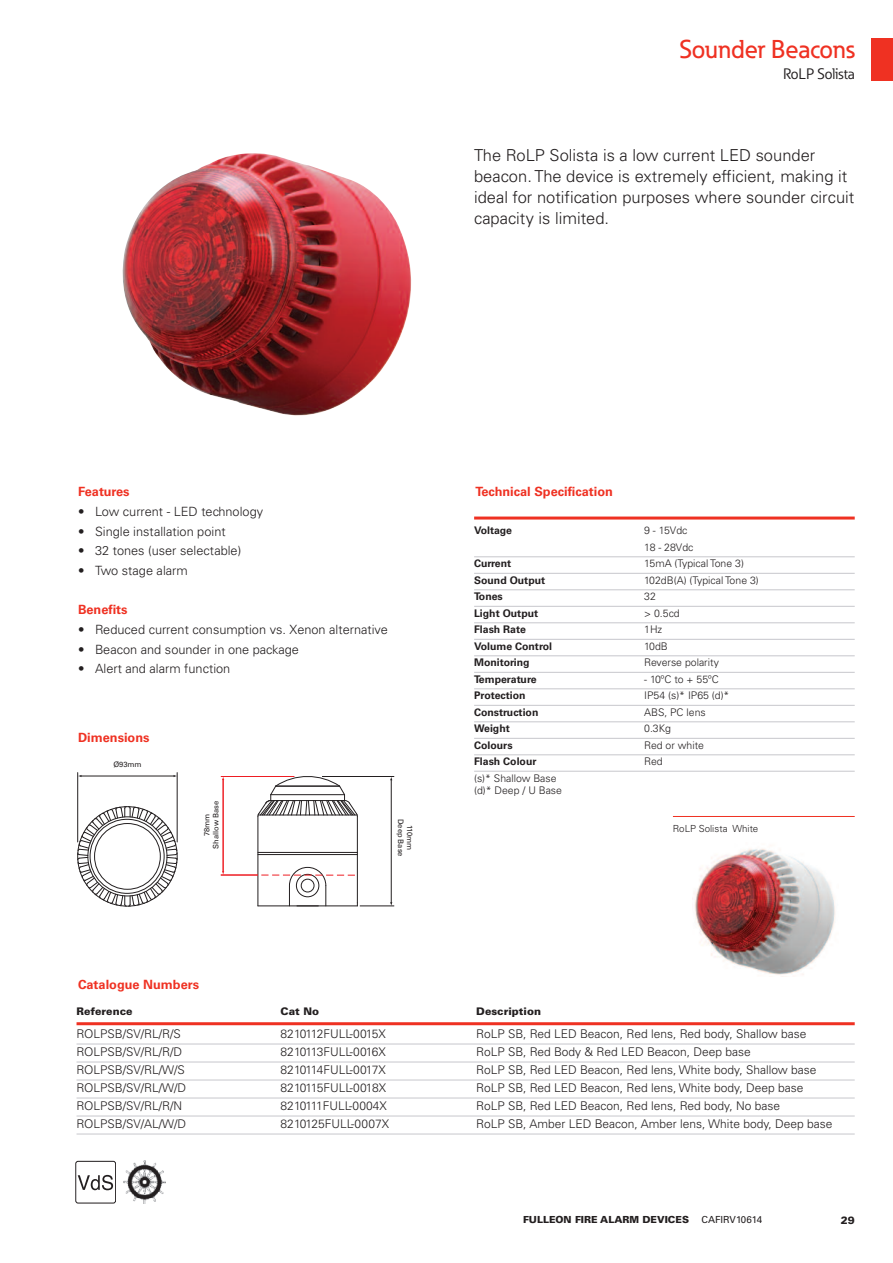
<style>
.page{position:relative;width:893px;height:1263px;background:#fff}
.page>*{position:absolute;margin:0;border:0;box-sizing:border-box;transform-origin:0 0}
.t1{font:500 25.5px "Eaton";color:#ef3122}
.t2{font:300 16.5px/21px "Univers LT Std";color:#231f20}
.t3{font:15px "Eaton";color:#231f20}
.t4{font:300 12.75px "Univers LT Std";color:#231f20}
.t5{font:700 12.75px "Univers LT Std";color:#ef3122}
.t6{font:300 12px "Univers LT Std";color:#231f20}
.t7{font:300 10.5px/16.5px "Univers LT Std";color:#231f20}
.t8{font:700 10.5px "Univers LT Std";color:#231f20}
.t9{font:900 10.5px "Univers LT Std";color:#231f20}
.t10{font:900 9.75px "Univers LT Std";color:#231f20}
.t11{font:300 9.75px "Univers LT Std";color:#231f20}
.t12{font:9.75px "Univers LT Std";color:#231f20}
.t13{font:7.5px/9px "Univers LT Std";color:#231f20;text-align:center}
</style>
<div class="page">
<div style="left:872px;top:38px;width:21px;height:43px;background:#ef3122"></div>
<svg style="left:78px;top:1175px;width:35px;height:15px"></svg>
<div style="left:75px;top:1161px;width:41px;height:42px;border:1px solid #231f20;border-radius:2px"></div>
<img style="left:123px;top:1161px;width:43px;height:42px">
<hr style="left:77px;top:1022px;width:778px;height:3px;background:#ef3122">
<hr style="left:77px;top:1044px;width:778px;height:1px;background:#c7c7cc">
<hr style="left:77px;top:1062px;width:778px;height:1px;background:#c7c7cc">
<hr style="left:77px;top:1080px;width:778px;height:1px;background:#c7c7cc">
<hr style="left:77px;top:1098px;width:778px;height:1px;background:#c7c7cc">
<hr style="left:77px;top:1116px;width:778px;height:1px;background:#c7c7cc">
<hr style="left:77px;top:1134px;width:778px;height:1px;background:#c7c7cc">
<svg style="left:77px;top:806px;width:101px;height:101px"></svg>
<div style="left:88px;top:816px;width:79px;height:80px;border:1px solid #231f20;border-radius:50%"></div>
<div style="left:94px;top:823px;width:67px;height:66px;border:1px solid #231f20;border-radius:50%"></div>
<hr style="left:177px;top:772px;width:1px;height:70px;background:#231f20">
<hr style="left:77px;top:772px;width:1px;height:70px;background:#231f20">
<hr style="left:81px;top:776px;width:93px;height:1px;background:#231f20">
<div style="left:90px;top:819px;width:74px;height:75px;border:1px solid #231f20;border-radius:50%"></div>
<hr style="left:357px;top:817px;width:1px;height:86px;background:#231f20">
<hr style="left:258px;top:817px;width:1px;height:89px;background:#231f20">
<hr style="left:258px;top:854px;width:99px;height:1px;background:#231f20">
<hr style="left:258px;top:852px;width:99px;height:1px;background:#231f20">
<svg style="left:257px;top:776px;width:101px;height:41px"></svg>
<hr style="left:322px;top:776px;width:72px;height:1px;background:#231f20">
<hr style="left:360px;top:906px;width:34px;height:1px;background:#231f20">
<hr style="left:221px;top:776px;width:73px;height:1px;background:#ee1d23">
<hr style="left:221px;top:875px;width:37px;height:1px;background:#ee1d23">
<hr style="left:391px;top:779px;width:1px;height:124px;background:#231f20">
<hr style="left:223px;top:779px;width:1px;height:93px;background:#ee1d23">
<svg style="left:258px;top:867px;width:100px;height:39px"></svg>
<img style="left:122px;top:153px;width:289px;height:263px">
<hr style="left:474px;top:516px;width:381px;height:3px;background:#ef3122">
<hr style="left:474px;top:556px;width:381px;height:1px;background:#c7c7cc">
<hr style="left:474px;top:573px;width:381px;height:1px;background:#c7c7cc">
<hr style="left:474px;top:589px;width:381px;height:1px;background:#c7c7cc">
<hr style="left:474px;top:606px;width:381px;height:1px;background:#c7c7cc">
<hr style="left:474px;top:622px;width:381px;height:1px;background:#c7c7cc">
<hr style="left:474px;top:639px;width:381px;height:1px;background:#c7c7cc">
<hr style="left:474px;top:655px;width:381px;height:1px;background:#c7c7cc">
<hr style="left:474px;top:672px;width:381px;height:1px;background:#c7c7cc">
<hr style="left:474px;top:688px;width:381px;height:1px;background:#c7c7cc">
<hr style="left:474px;top:705px;width:381px;height:1px;background:#c7c7cc">
<hr style="left:474px;top:721px;width:381px;height:1px;background:#c7c7cc">
<hr style="left:474px;top:738px;width:381px;height:1px;background:#c7c7cc">
<hr style="left:474px;top:754px;width:381px;height:1px;background:#c7c7cc">
<hr style="left:474px;top:771px;width:381px;height:1px;background:#c7c7cc">
<img style="left:694px;top:848px;width:141px;height:129px">
<hr style="left:673px;top:816px;width:182px;height:1px;background:#ef3122">
<h1 class="t1" style="left:679px;top:40px;width:177px">Sounder Beacons</h1>
<p class="t3" style="left:783px;top:68px;width:73px">RoLP Solista</p>
<h2 class="t2" style="left:474px;top:146px;width:382px">The RoLP Solista is a low current LED sounder beacon. The device is extremely efficient, making it ideal for notification purposes where sounder circuit capacity is limited.</h2>
<p class="t5" style="left:78px;top:487px;width:53px">Features</p>
<p class="t4" style="left:78px;top:507px;width:187px">• Low current - LED technology</p>
<p class="t4" style="left:78px;top:526px;width:149px">• Single installation point</p>
<p class="t4" style="left:78px;top:546px;width:165px">• 32 tones (user selectable)</p>
<p class="t4" style="left:78px;top:565px;width:111px">• Two stage alarm</p>
<p class="t5" style="left:78px;top:605px;width:51px">Benefits</p>
<p class="t4" style="left:78px;top:625px;width:311px">• Reduced current consumption vs. Xenon alternative</p>
<p class="t4" style="left:78px;top:644px;width:222px">• Beacon and sounder in one package</p>
<p class="t4" style="left:78px;top:664px;width:154px">• Alert and alarm function</p>
<p class="t5" style="left:78px;top:733px;width:73px">Dimensions</p>
<p class="t13" style="left:113px;top:760px;width:30px">Ø93mm</p>
<p class="t13" style="left:203px;top:849px;width:49px;rotate:-90deg">78mm<br>Shallow Base</p>
<p class="t13" style="left:413px;top:819px;width:39px;rotate:90deg">110mm<br>Deep Base</p>
<p class="t5" style="left:476px;top:486px;width:139px">Technical Specification</p>
<p class="t8" style="left:474px;top:527px;width:39px">Voltage</p>
<p class="t7" style="left:644px;top:523px;width:51px">9 - 15Vdc<br>18 - 28Vdc</p>
<p class="t8" style="left:474px;top:560px;width:39px">Current</p>
<p class="t7" style="left:644px;top:556px;width:101px">15mA (Typical Tone 3)</p>
<p class="t8" style="left:474px;top:576px;width:73px">Sound Output</p>
<p class="t7" style="left:644px;top:573px;width:116px">102dB(A) (Typical Tone 3)</p>
<p class="t8" style="left:474px;top:593px;width:30px">Tones</p>
<p class="t7" style="left:644px;top:589px;width:13px">32</p>
<p class="t8" style="left:474px;top:609px;width:66px">Light Output</p>
<p class="t7" style="left:644px;top:606px;width:37px">&gt; 0.5cd</p>
<p class="t8" style="left:474px;top:626px;width:53px">Flash Rate</p>
<p class="t7" style="left:644px;top:622px;width:20px">1Hz</p>
<p class="t8" style="left:474px;top:642px;width:80px">Volume Control</p>
<p class="t7" style="left:644px;top:639px;width:25px">10dB</p>
<p class="t8" style="left:474px;top:659px;width:57px">Monitoring</p>
<p class="t7" style="left:644px;top:655px;width:76px">Reverse polarity</p>
<p class="t8" style="left:474px;top:675px;width:64px">Temperature</p>
<p class="t7" style="left:644px;top:672px;width:76px">- 10ºC to + 55ºC</p>
<p class="t8" style="left:474px;top:692px;width:53px">Protection</p>
<p class="t7" style="left:644px;top:688px;width:87px">IP54 (s)* IP65 (d)*</p>
<p class="t8" style="left:474px;top:708px;width:66px">Construction</p>
<p class="t7" style="left:644px;top:705px;width:63px">ABS, PC lens</p>
<p class="t8" style="left:474px;top:725px;width:37px">Weight</p>
<p class="t7" style="left:644px;top:721px;width:28px">0.3Kg</p>
<p class="t8" style="left:474px;top:741px;width:40px">Colours</p>
<p class="t7" style="left:644px;top:738px;width:61px">Red or white</p>
<p class="t8" style="left:474px;top:758px;width:64px">Flash Colour</p>
<p class="t7" style="left:644px;top:754px;width:20px">Red</p>
<p class="t7" style="left:474px;top:773px;width:89px;line-height:12px">(s)* Shallow Base (d)* Deep / U Base</p>
<p class="t11" style="left:673px;top:825px;width:87px">RoLP Solista White</p>
<p class="t5" style="left:78px;top:980px;width:123px">Catalogue Numbers</p>
<p class="t9" style="left:77px;top:1008px;width:57px">Reference</p>
<p class="t9" style="left:281px;top:1008px;width:40px">Cat No</p>
<p class="t9" style="left:476px;top:1008px;width:66px">Description</p>
<p class="t6" style="left:77px;top:1029px;width:106px">ROLPSB/SV/RL/R/S</p>
<p class="t6" style="left:281px;top:1029px;width:107px">8210112FULL-0015X</p>
<p class="t6" style="left:476px;top:1029px;width:332px">RoLP SB, Red LED Beacon, Red lens, Red body, Shallow base</p>
<p class="t6" style="left:77px;top:1047px;width:107px">ROLPSB/SV/RL/R/D</p>
<p class="t6" style="left:281px;top:1047px;width:107px">8210113FULL-0016X</p>
<p class="t6" style="left:476px;top:1047px;width:276px">RoLP SB, Red Body &amp; Red LED Beacon, Deep base</p>
<p class="t6" style="left:77px;top:1065px;width:110px">ROLPSB/SV/RL/W/S</p>
<p class="t6" style="left:281px;top:1065px;width:107px">8210114FULL-0017X</p>
<p class="t6" style="left:476px;top:1065px;width:342px">RoLP SB, Red LED Beacon, Red lens, White body, Shallow base</p>
<p class="t6" style="left:77px;top:1083px;width:111px">ROLPSB/SV/RL/W/D</p>
<p class="t6" style="left:281px;top:1083px;width:107px">8210115FULL-0018X</p>
<p class="t6" style="left:476px;top:1083px;width:329px">RoLP SB, Red LED Beacon, Red lens, White body, Deep base</p>
<p class="t6" style="left:77px;top:1101px;width:107px">ROLPSB/SV/RL/R/N</p>
<p class="t6" style="left:281px;top:1101px;width:108px">8210111FULL-0004X</p>
<p class="t6" style="left:476px;top:1101px;width:305px">RoLP SB, Red LED Beacon, Red lens, Red body, No base</p>
<p class="t6" style="left:77px;top:1119px;width:111px">ROLPSB/SV/AL/W/D</p>
<p class="t6" style="left:281px;top:1119px;width:110px">8210125FULL-0007X</p>
<p class="t6" style="left:476px;top:1119px;width:358px">RoLP SB, Amber LED Beacon, Amber lens, White body, Deep base</p>
<p class="t10" style="left:523px;top:1216px;width:168px">FULLEON FIRE ALARM DEVICES</p>
<p class="t12" style="left:702px;top:1216px;width:62px">CAFIRV10614</p>
<p class="t9" style="left:841px;top:1216px;width:16px">29</p>
</div>
